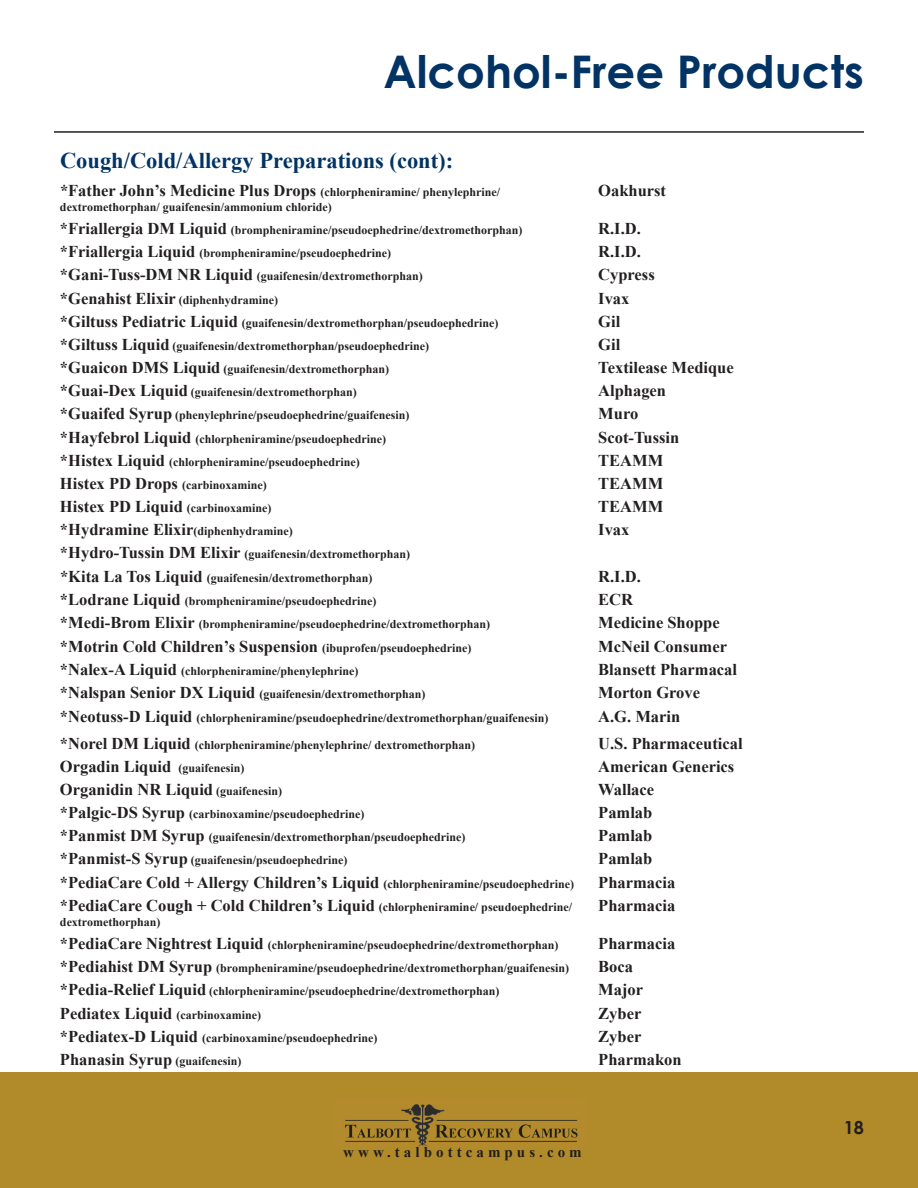
<style>
.page{position:relative;width:918px;height:1188px;background:#fff}
.page>*{position:absolute;margin:0;border:0;box-sizing:border-box;transform-origin:0 0}
.t1{font:700 45px "Century Gothic";color:#013364}
.t2{font:700 22.5px "Times New Roman";color:#013364}
.t3{font:700 18px "Century Gothic";color:#231f20}
.t4{font:700 16.5px "Times New Roman";color:#231f20}
.t5{font:700 15px "Times New Roman";letter-spacing:.27em;color:#231f20}
.t6{font:700 12px "Times New Roman";color:#231f20}
.s1{font-size:16.5px}
.s2{font-size:12px}
</style>
<div class="page">
<div style="left:0;top:1072px;width:918px;height:116px;background:#b18b2a"></div>
<img style="left:345px;top:1104px;width:233px;height:42px">
<hr style="left:54px;top:131px;width:810px;height:2px;background:#231f20">
<p class="t1" style="left:383px;top:37px;width:482px">Alcohol-Free Products</p>
<p class="t2" style="left:60px;top:145px;width:395px">Cough/Cold/Allergy Preparations (cont):</p>
<p class="t6" style="left:60px;top:184px;width:442px"><span class="s1">*Father John’s Medicine Plus Drops</span> (chlorpheniramine/ phenylephrine/</p>
<p class="t6" style="left:60px;top:199px;width:273px">dextromethorphan/ guaifenesin/ammonium chloride)</p>
<p class="t4" style="left:598px;top:179px;width:69px">Oakhurst</p>
<p class="t6" style="left:60px;top:222px;width:464px"><span class="s1">*Friallergia DM Liquid</span> (brompheniramine/pseudoephedrine/dextromethorphan)</p>
<p class="t4" style="left:598px;top:217px;width:44px">R.I.D.</p>
<p class="t6" style="left:60px;top:245px;width:333px"><span class="s1">*Friallergia Liquid</span> (brompheniramine/pseudoephedrine)</p>
<p class="t4" style="left:598px;top:240px;width:44px">R.I.D.</p>
<p class="t6" style="left:60px;top:268px;width:364px"><span class="s1">*Gani-Tuss-DM NR Liquid</span> (guaifenesin/dextromethorphan)</p>
<p class="t4" style="left:598px;top:263px;width:58px">Cypress</p>
<p class="t6" style="left:60px;top:291px;width:220px"><span class="s1">*Genahist Elixir</span> (diphenhydramine)</p>
<p class="t4" style="left:598px;top:287px;width:33px">Ivax</p>
<p class="t6" style="left:60px;top:314px;width:440px"><span class="s1">*Giltuss Pediatric Liquid</span> (guaifenesin/dextromethorphan/pseudoephedrine)</p>
<p class="t4" style="left:598px;top:310px;width:24px">Gil</p>
<p class="t6" style="left:60px;top:338px;width:371px"><span class="s1">*Giltuss Liquid</span> (guaifenesin/dextromethorphan/pseudoephedrine)</p>
<p class="t4" style="left:598px;top:333px;width:24px">Gil</p>
<p class="t6" style="left:60px;top:361px;width:331px"><span class="s1">*Guaicon DMS Liquid</span> (guaifenesin/dextromethorphan)</p>
<p class="t4" style="left:598px;top:356px;width:137px">Textilease Medique</p>
<p class="t6" style="left:60px;top:384px;width:298px"><span class="s1">*Guai-Dex Liquid</span> (guaifenesin/dextromethorphan)</p>
<p class="t4" style="left:598px;top:379px;width:69px">Alphagen</p>
<p class="t6" style="left:60px;top:407px;width:351px"><span class="s1">*Guaifed Syrup</span> (phenylephrine/pseudoephedrine/guaifenesin)</p>
<p class="t4" style="left:598px;top:403px;width:42px">Muro</p>
<p class="t6" style="left:60px;top:430px;width:328px"><span class="s1">*Hayfebrol Liquid</span> (chlorpheniramine/pseudoephedrine)</p>
<p class="t4" style="left:598px;top:426px;width:82px">Scot-Tussin</p>
<p class="t6" style="left:60px;top:453px;width:301px"><span class="s1">*Histex Liquid</span> (chlorpheniramine/pseudoephedrine)</p>
<p class="t4" style="left:598px;top:449px;width:67px">TEAMM</p>
<p class="t6" style="left:60px;top:477px;width:208px"><span class="s1">Histex PD Drops</span> (carbinoxamine)</p>
<p class="t4" style="left:598px;top:472px;width:67px">TEAMM</p>
<p class="t6" style="left:60px;top:500px;width:213px"><span class="s1">Histex PD Liquid</span> (carbinoxamine)</p>
<p class="t4" style="left:598px;top:495px;width:67px">TEAMM</p>
<p class="t6" style="left:60px;top:523px;width:234px"><span class="s1">*Hydramine Elixir</span>(diphenhydramine)</p>
<p class="t4" style="left:598px;top:518px;width:33px">Ivax</p>
<p class="t6" style="left:60px;top:546px;width:352px"><span class="s1">*Hydro-Tussin DM Elixir</span> (guaifenesin/dextromethorphan)</p>
<p class="t6" style="left:60px;top:569px;width:314px"><span class="s1">*Kita La Tos Liquid</span> (guaifenesin/dextromethorphan)</p>
<p class="t4" style="left:598px;top:565px;width:44px">R.I.D.</p>
<p class="t6" style="left:60px;top:593px;width:318px"><span class="s1">*Lodrane Liquid</span> (brompheniramine/pseudoephedrine)</p>
<p class="t4" style="left:598px;top:588px;width:36px">ECR</p>
<p class="t6" style="left:60px;top:616px;width:432px"><span class="s1">*Medi-Brom Elixir</span> (brompheniramine/pseudoephedrine/dextromethorphan)</p>
<p class="t4" style="left:598px;top:611px;width:123px">Medicine Shoppe</p>
<p class="t4" style="left:60px;top:635px;width:413px">*Motrin Cold Children’s Suspension <span class="s2">(ibuprofen/pseudoephedrine)</span></p>
<p class="t4" style="left:598px;top:635px;width:130px">McNeil Consumer</p>
<p class="t6" style="left:60px;top:663px;width:300px"><span class="s1">*Nalex-A Liquid</span> (chlorpheniramine/phenylephrine)</p>
<p class="t4" style="left:598px;top:658px;width:140px">Blansett Pharmacal</p>
<p class="t6" style="left:60px;top:686px;width:367px"><span class="s1">*Nalspan Senior DX Liquid</span> (guaifenesin/dextromethorphan)</p>
<p class="t4" style="left:598px;top:681px;width:103px">Morton Grove</p>
<p class="t6" style="left:60px;top:709px;width:490px"><span class="s1">*Neotuss-D Liquid</span> (chlorpheniramine/pseudoephedrine/dextromethorphan/guaifenesin)</p>
<p class="t4" style="left:598px;top:705px;width:84px">A.G. Marin</p>
<p class="t6" style="left:60px;top:736px;width:417px"><span class="s1">*Norel DM Liquid</span> (chlorpheniramine/phenylephrine/ dextromethorphan)</p>
<p class="t4" style="left:598px;top:732px;width:146px">U.S. Pharmaceutical</p>
<p class="t4" style="left:60px;top:755px;width:186px">Orgadin Liquid <span class="s2">(guaifenesin)</span></p>
<p class="t4" style="left:598px;top:755px;width:138px">American Generics</p>
<p class="t4" style="left:60px;top:778px;width:224px">Organidin NR Liquid <span class="s2">(guaifenesin)</span></p>
<p class="t4" style="left:598px;top:778px;width:57px">Wallace</p>
<p class="t6" style="left:60px;top:806px;width:306px"><span class="s1">*Palgic-DS Syrup</span> (carbinoxamine/pseudoephedrine)</p>
<p class="t4" style="left:598px;top:801px;width:56px">Pamlab</p>
<p class="t6" style="left:60px;top:829px;width:407px"><span class="s1">*Panmist DM Syrup</span> (guaifenesin/dextromethorphan/pseudoephedrine)</p>
<p class="t4" style="left:598px;top:824px;width:56px">Pamlab</p>
<p class="t6" style="left:60px;top:852px;width:289px"><span class="s1">*Panmist-S Syrup</span> (guaifenesin/pseudoephedrine)</p>
<p class="t4" style="left:598px;top:848px;width:56px">Pamlab</p>
<p class="t4" style="left:60px;top:871px;width:516px">*PediaCare Cold + Allergy Children’s Liquid <span class="s2">(chlorpheniramine/pseudoephedrine)</span></p>
<p class="t4" style="left:598px;top:871px;width:78px">Pharmacia</p>
<p class="t4" style="left:60px;top:894px;width:514px">*PediaCare Cough + Cold Children’s Liquid <span class="s2">(chlorpheniramine/ pseudoephedrine/</span></p>
<p class="t6" style="left:60px;top:913px;width:102px">dextromethorphan)</p>
<p class="t4" style="left:598px;top:894px;width:78px">Pharmacia</p>
<p class="t6" style="left:60px;top:937px;width:500px"><span class="s1">*PediaCare Nightrest Liquid</span> (chlorpheniramine/pseudoephedrine/dextromethorphan)</p>
<p class="t4" style="left:598px;top:932px;width:78px">Pharmacia</p>
<p class="t6" style="left:60px;top:960px;width:511px"><span class="s1">*Pediahist DM Syrup</span> (brompheniramine/pseudoephedrine/dextromethorphan/guaifenesin)</p>
<p class="t4" style="left:598px;top:955px;width:36px">Boca</p>
<p class="t6" style="left:60px;top:983px;width:441px"><span class="s1">*Pedia-Relief Liquid</span> (chlorpheniramine/pseudoephedrine/dextromethorphan)</p>
<p class="t4" style="left:598px;top:978px;width:46px">Major</p>
<p class="t6" style="left:60px;top:1006px;width:203px"><span class="s1">Pediatex Liquid</span> (carbinoxamine)</p>
<p class="t4" style="left:598px;top:1002px;width:45px">Zyber</p>
<p class="t6" style="left:60px;top:1029px;width:319px"><span class="s1">*Pediatex-D Liquid</span> (carbinoxamine/pseudoephedrine)</p>
<p class="t4" style="left:598px;top:1025px;width:45px">Zyber</p>
<p class="t4" style="left:60px;top:1048px;width:183px">Phanasin Syrup <span class="s2">(guaifenesin)</span></p>
<p class="t4" style="left:598px;top:1048px;width:85px">Pharmakon</p>
<p class="t5" style="left:343px;top:1141px;width:240px">www.talbottcampus.com</p>
<p class="t3" style="left:844px;top:1114px;width:22px">18</p>
</div>
